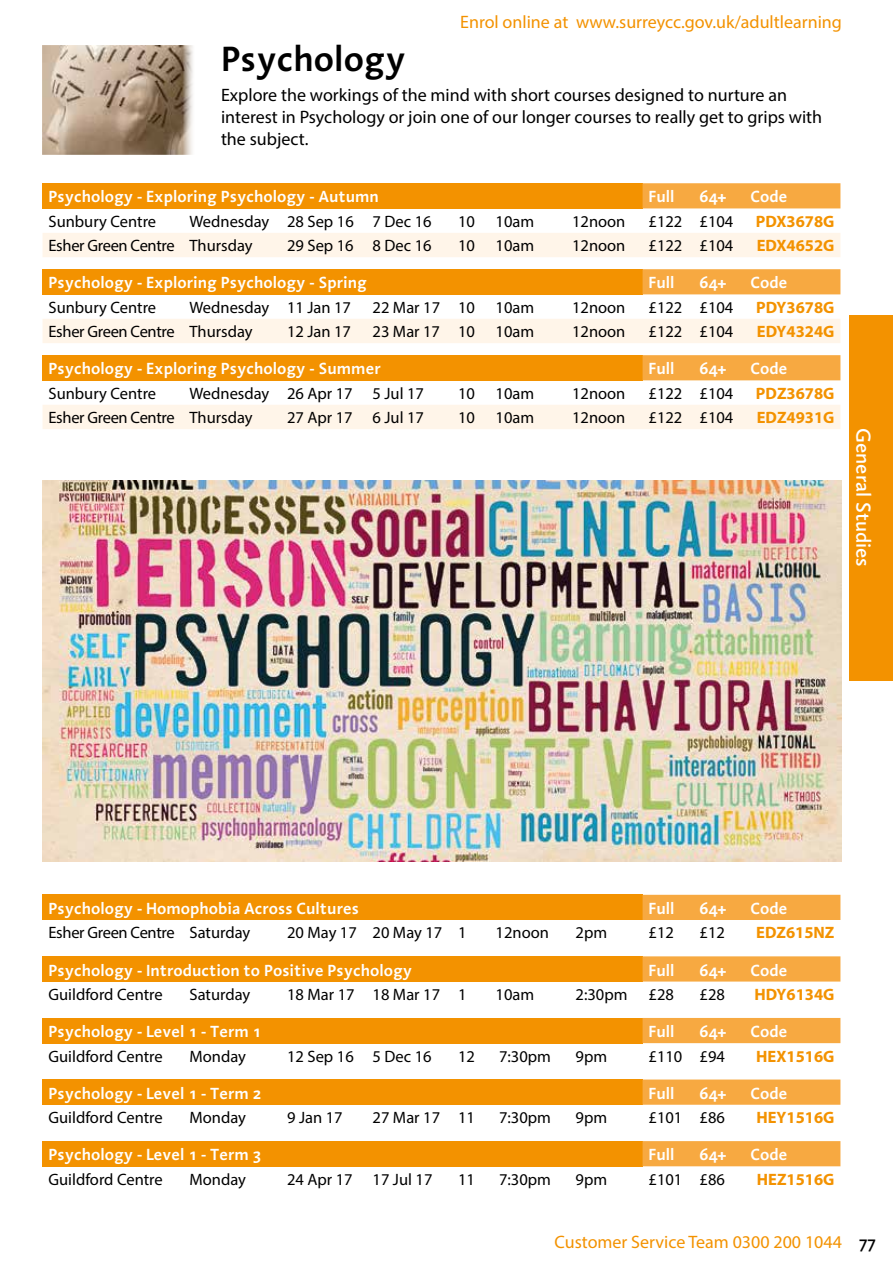
<style>
.page{position:relative;width:893px;height:1263px;background:#fff}
.page>*{position:absolute;margin:0;border:0;box-sizing:border-box;transform-origin:0 0}
.t1{font:600 36px "Linotype Aroma";color:#000}
.t2{font:600 21px "Calluna Sans";color:#fff}
.t3{font:18px/21.6px "Myriad Pro";color:#000}
.t4{font:18px "Myriad Pro";color:#f39200}
.t5{font:16.5px "Myriad Pro";color:#000}
.t6{font:600 16.5px "Linotype Aroma";color:#fff}
.t7{font:16.5px "Myriad Pro";letter-spacing:-.02em;color:#000}
.t8{font:700 16.5px "Myriad Pro";color:#f39200}
.s1{font-family:"Calluna Sans";font-weight:600;color:#000}
</style>
<div class="page">
<div style="left:849px;top:315px;width:44px;height:365px;background:#f39200"></div>
<div style="left:43px;top:183px;width:600px;height:25px;background:#f39200"></div>
<div style="left:643px;top:183px;width:197px;height:25px;background:#f7a941"></div>
<div style="left:43px;top:233px;width:797px;height:24px;background:#fff5e9"></div>
<div style="left:43px;top:269px;width:600px;height:25px;background:#f39200"></div>
<div style="left:643px;top:269px;width:197px;height:25px;background:#f7a941"></div>
<div style="left:43px;top:319px;width:797px;height:24px;background:#fff5e9"></div>
<div style="left:43px;top:355px;width:600px;height:25px;background:#f39200"></div>
<div style="left:643px;top:355px;width:197px;height:25px;background:#f7a941"></div>
<div style="left:43px;top:405px;width:797px;height:24px;background:#fff5e9"></div>
<div style="left:43px;top:895px;width:600px;height:25px;background:#f39200"></div>
<div style="left:643px;top:895px;width:197px;height:25px;background:#f7a941"></div>
<div style="left:43px;top:956px;width:600px;height:25px;background:#f39200"></div>
<div style="left:643px;top:956px;width:197px;height:25px;background:#f7a941"></div>
<div style="left:43px;top:1018px;width:600px;height:25px;background:#f39200"></div>
<div style="left:643px;top:1018px;width:197px;height:25px;background:#f7a941"></div>
<div style="left:43px;top:1079px;width:600px;height:26px;background:#f39200"></div>
<svg style="left:643px;top:1079px;width:197px;height:26px;background:#f7ab46"></svg>
<div style="left:43px;top:1141px;width:600px;height:25px;background:#f39200"></div>
<div style="left:643px;top:1141px;width:197px;height:25px;background:#f7a941"></div>
<img style="left:43px;top:46px;width:150px;height:108px">
<img style="left:43px;top:480px;width:799px;height:381px">
<p class="t4" style="left:460px;top:11px;width:383px">Enrol online at www.surreycc.gov.uk/adultlearning</p>
<h1 class="t1" style="left:221px;top:36px;width:186px">Psychology</h1>
<p class="t3" style="left:221px;top:84px;width:603px">Explore the workings of the mind with short courses designed to nurture an interest in Psychology or join one of our longer courses to really get to grips with the subject.</p>
<p class="t6" style="left:49px;top:186px;width:332px">Psychology - Exploring Psychology - Autumn</p>
<p class="t6" style="left:649px;top:186px;width:28px">Full</p>
<p class="t6" style="left:700px;top:186px;width:28px">64+</p>
<p class="t6" style="left:751px;top:186px;width:38px">Code</p>
<p class="t5" style="left:49px;top:211px;width:109px">Sunbury Centre</p>
<p class="t5" style="left:190px;top:211px;width:244px">Wednesday 28 Sep 16 7 Dec 16</p>
<p class="t5" style="left:458px;top:211px;width:78px">10 10am</p>
<p class="t5" style="left:572px;top:211px;width:55px">12noon</p>
<p class="t5" style="left:649px;top:211px;width:86px">£122 £104</p>
<p class="t8" style="left:756px;top:210px;width:80px">PDX3678G</p>
<p class="t7" style="left:49px;top:235px;width:206px">Esher Green Centre Thursday</p>
<p class="t5" style="left:287px;top:235px;width:146px">29 Sep 16 8 Dec 16</p>
<p class="t5" style="left:458px;top:235px;width:78px">10 10am</p>
<p class="t5" style="left:572px;top:235px;width:55px">12noon</p>
<p class="t5" style="left:649px;top:235px;width:86px">£122 £104</p>
<p class="t8" style="left:757px;top:235px;width:79px">EDX4652G</p>
<p class="t6" style="left:49px;top:272px;width:320px">Psychology - Exploring Psychology - Spring</p>
<p class="t6" style="left:649px;top:272px;width:28px">Full</p>
<p class="t6" style="left:700px;top:272px;width:28px">64+</p>
<p class="t6" style="left:751px;top:272px;width:38px">Code</p>
<p class="t5" style="left:49px;top:297px;width:109px">Sunbury Centre</p>
<p class="t5" style="left:190px;top:297px;width:163px">Wednesday 11 Jan 17</p>
<p class="t5" style="left:373px;top:297px;width:163px">22 Mar 17 10 10am</p>
<p class="t5" style="left:572px;top:297px;width:55px">12noon</p>
<p class="t5" style="left:649px;top:297px;width:86px">£122 £104</p>
<p class="t8" style="left:756px;top:296px;width:80px">PDY3678G</p>
<p class="t7" style="left:49px;top:321px;width:206px">Esher Green Centre Thursday</p>
<p class="t5" style="left:287px;top:321px;width:66px">12 Jan 17</p>
<p class="t5" style="left:373px;top:321px;width:163px">23 Mar 17 10 10am</p>
<p class="t5" style="left:572px;top:321px;width:55px">12noon</p>
<p class="t5" style="left:649px;top:321px;width:86px">£122 £104</p>
<p class="t8" style="left:757px;top:321px;width:79px">EDY4324G</p>
<p class="t6" style="left:49px;top:358px;width:334px">Psychology - Exploring Psychology - Summer</p>
<p class="t6" style="left:649px;top:358px;width:28px">Full</p>
<p class="t6" style="left:700px;top:358px;width:28px">64+</p>
<p class="t6" style="left:751px;top:358px;width:38px">Code</p>
<p class="t5" style="left:49px;top:383px;width:109px">Sunbury Centre</p>
<p class="t5" style="left:190px;top:383px;width:236px">Wednesday 26 Apr 17 5 Jul 17</p>
<p class="t5" style="left:458px;top:383px;width:78px">10 10am</p>
<p class="t5" style="left:572px;top:383px;width:55px">12noon</p>
<p class="t5" style="left:649px;top:383px;width:86px">£122 £104</p>
<p class="t8" style="left:756px;top:382px;width:80px">PDZ3678G</p>
<p class="t7" style="left:49px;top:407px;width:206px">Esher Green Centre Thursday</p>
<p class="t5" style="left:287px;top:407px;width:138px">27 Apr 17 6 Jul 17</p>
<p class="t5" style="left:458px;top:407px;width:78px">10 10am</p>
<p class="t5" style="left:572px;top:407px;width:55px">12noon</p>
<p class="t5" style="left:649px;top:407px;width:86px">£122 £104</p>
<p class="t8" style="left:757px;top:407px;width:79px">EDZ4931G</p>
<p class="t2" style="left:876px;top:428px;width:140px;rotate:90deg">General Studies</p>
<p class="t6" style="left:49px;top:898px;width:312px">Psychology - Homophobia Across Cultures</p>
<p class="t6" style="left:649px;top:898px;width:28px">Full</p>
<p class="t6" style="left:700px;top:898px;width:28px">64+</p>
<p class="t6" style="left:751px;top:898px;width:38px">Code</p>
<p class="t7" style="left:49px;top:923px;width:203px">Esher Green Centre Saturday</p>
<p class="t5" style="left:287px;top:923px;width:181px">20 May 17 20 May 17 1</p>
<p class="t5" style="left:496px;top:923px;width:55px">12noon</p>
<p class="t5" style="left:576px;top:923px;width:33px">2pm</p>
<p class="t5" style="left:649px;top:923px;width:27px">£12</p>
<p class="t5" style="left:700px;top:923px;width:27px">£12</p>
<p class="t8" style="left:756px;top:922px;width:80px">EDZ615NZ</p>
<p class="t6" style="left:49px;top:959px;width:365px">Psychology - Introduction to Positive Psychology</p>
<p class="t6" style="left:649px;top:959px;width:28px">Full</p>
<p class="t6" style="left:700px;top:959px;width:28px">64+</p>
<p class="t6" style="left:751px;top:959px;width:38px">Code</p>
<p class="t5" style="left:49px;top:984px;width:116px">Guildford Centre</p>
<p class="t5" style="left:190px;top:984px;width:62px">Saturday</p>
<p class="t5" style="left:287px;top:984px;width:181px">18 Mar 17 18 Mar 17 1</p>
<p class="t5" style="left:496px;top:984px;width:40px">10am</p>
<p class="t5" style="left:576px;top:984px;width:53px">2:30pm</p>
<p class="t5" style="left:649px;top:984px;width:27px">£28</p>
<p class="t5" style="left:700px;top:984px;width:27px">£28</p>
<p class="t8" style="left:754px;top:984px;width:82px">HDY6134G</p>
<p class="t6" style="left:49px;top:1021px;width:215px">Psychology - Level 1 - Term 1</p>
<p class="t6" style="left:649px;top:1021px;width:28px">Full</p>
<p class="t6" style="left:700px;top:1021px;width:28px">64+</p>
<p class="t6" style="left:751px;top:1021px;width:38px">Code</p>
<p class="t5" style="left:49px;top:1046px;width:116px">Guildford Centre</p>
<p class="t5" style="left:190px;top:1046px;width:58px">Monday</p>
<p class="t5" style="left:287px;top:1046px;width:146px">12 Sep 16 5 Dec 16</p>
<p class="t5" style="left:458px;top:1046px;width:18px">12</p>
<p class="t5" style="left:499px;top:1046px;width:53px">7:30pm</p>
<p class="t5" style="left:576px;top:1046px;width:33px">9pm</p>
<p class="t5" style="left:649px;top:1046px;width:78px">£110 £94</p>
<p class="t8" style="left:756px;top:1045px;width:80px">HEX1516G</p>
<p class="t6" style="left:49px;top:1082px;width:215px">Psychology - Level 1 - Term 2</p>
<p class="t6" style="left:649px;top:1082px;width:28px">Full</p>
<p class="t6" style="left:700px;top:1082px;width:28px">64+</p>
<p class="t6" style="left:751px;top:1082px;width:38px">Code</p>
<p class="t5" style="left:49px;top:1107px;width:116px">Guildford Centre</p>
<p class="t5" style="left:190px;top:1107px;width:58px">Monday</p>
<p class="t5" style="left:287px;top:1107px;width:57px">9 Jan 17</p>
<p class="t5" style="left:373px;top:1107px;width:104px">27 Mar 17 11</p>
<p class="t5" style="left:499px;top:1107px;width:53px">7:30pm</p>
<p class="t5" style="left:576px;top:1107px;width:33px">9pm</p>
<p class="t5" style="left:649px;top:1107px;width:78px">£101 £86</p>
<p class="t8" style="left:756px;top:1107px;width:80px">HEY1516G</p>
<p class="t6" style="left:49px;top:1144px;width:215px">Psychology - Level 1 - Term 3</p>
<p class="t6" style="left:649px;top:1144px;width:28px">Full</p>
<p class="t6" style="left:700px;top:1144px;width:28px">64+</p>
<p class="t6" style="left:751px;top:1144px;width:38px">Code</p>
<p class="t5" style="left:49px;top:1169px;width:116px">Guildford Centre</p>
<p class="t5" style="left:190px;top:1169px;width:58px">Monday</p>
<p class="t5" style="left:287px;top:1169px;width:147px">24 Apr 17 17 Jul 17</p>
<p class="t5" style="left:458px;top:1169px;width:18px">11</p>
<p class="t5" style="left:499px;top:1169px;width:53px">7:30pm</p>
<p class="t5" style="left:576px;top:1169px;width:33px">9pm</p>
<p class="t5" style="left:649px;top:1169px;width:78px">£101 £86</p>
<p class="t8" style="left:757px;top:1168px;width:79px">HEZ1516G</p>
<p class="t4" style="left:555px;top:1231px;width:323px">Customer Service Team 0300 200 1044 <span class="s1">77</span></p>
</div>
